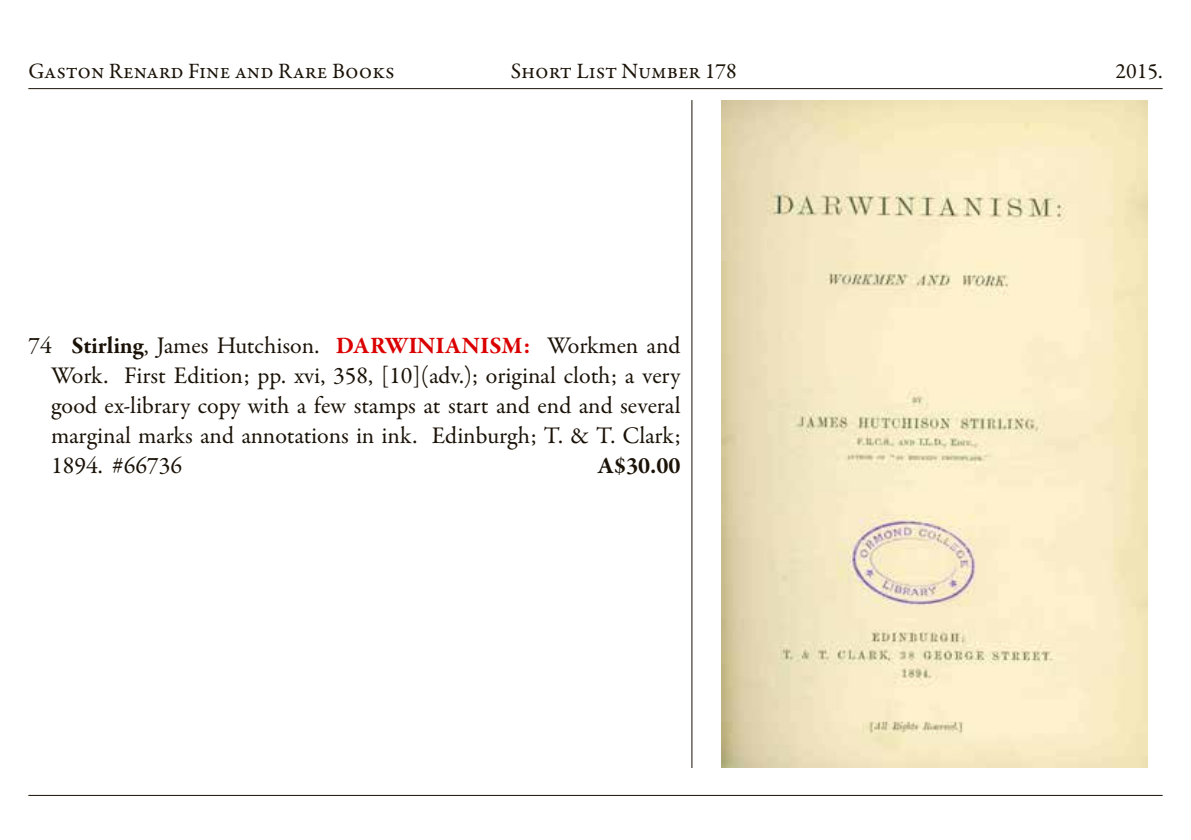
<style>
.page{position:relative;width:1191px;height:840px;background:#fff}
.page>*{position:absolute;margin:0;border:0;box-sizing:border-box;transform-origin:0 0}
.t1{font:24px/30px "Garamond Premr Pro";color:#1a1207;text-align:justify}
.t2{font:700 24px "Garamond Premr Pro";color:#1a1207}
.t3{font:22px "Garamond Premr Pro";color:#1a1207}
.s1{font-weight:700}
.s2{font-weight:700;color:#db0000}
</style>
<div class="page">
<hr style="left:28px;top:88px;width:1134px;height:1px;background:#1a1207">
<hr style="left:28px;top:794px;width:1134px;height:1px;background:#1a1207">
<hr style="left:691px;top:100px;width:1px;height:667px;background:#1a1207">
<img style="left:721px;top:100px;width:426px;height:667px">
<p class="t3" style="left:28px;top:57px;width:368px">Gaston Renard Fine and Rare Books</p>
<p class="t3" style="left:511px;top:57px;width:228px">Short List Number 178</p>
<p class="t3" style="left:1115px;top:57px;width:49px">2015.</p>
<p class="t1" style="left:51px;top:330px;width:631px;text-indent:-23px">74 <span class="s1">Stirling</span>, James Hutchison. <span class="s2">DARWINIANISM:</span> Workmen and Work. First Edition; pp. xvi, 358, [10](adv.); original cloth; a very good ex-library copy with a few stamps at start and end and several marginal marks and annotations in ink. Edinburgh; T. &amp; T. Clark; 1894. #66736</p>
<p class="t2" style="left:598px;top:450px;width:84px">A$30.00</p>
</div>
